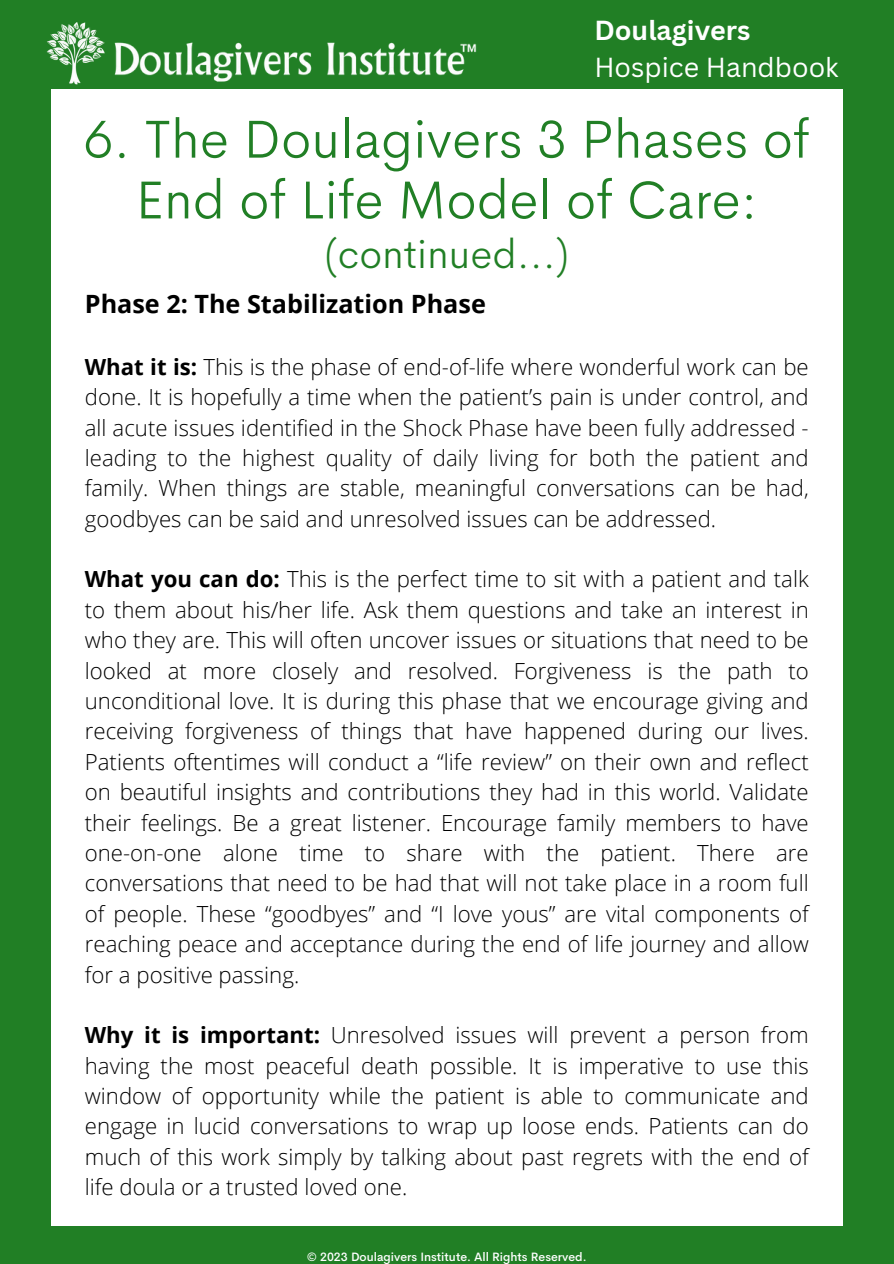
<style>
.page{position:relative;width:894px;height:1264px;background:#fff}
.page>*{position:absolute;margin:0;border:0;box-sizing:border-box;transform-origin:0 0}
.t1{font:300 54px/60.8px "Cerebri Sans";color:#217f25;text-align:center}
.t2{font:300 40.5px "Cerebri Sans";color:#217f25}
.t3{font:26.85px/36.6px "Canva Sans";color:#fff}
.t4{font:700 25.2px "Open Sans";color:#000}
.t5{font:300 22.2px/30.3px "Open Sans";color:#000;text-align:justify}
.t6{font:500 12px "Cerebri Sans";color:#fff}
.s1{font-weight:700}
</style>
<div class="page">
<div style="left:0;top:0;width:893px;height:1263px;background:#217f25"></div>
<div style="left:51px;top:89px;width:791px;height:1136px;background:#fff"></div>
<img style="left:46px;top:22px;width:59px;height:63px">
<img style="left:114px;top:42px;width:363px;height:40px">
<p class="t3" style="left:594px;top:11px;width:246px"><span class="s1">Doulagivers<br></span>Hospice Handbook</p>
<h4 class="t1" style="left:83px;top:108px;width:727px">6. The Doulagivers 3 Phases of<br>End of Life Model of Care:</h4>
<h4 class="t2" style="left:324px;top:227px;width:246px">(continued...)</h4>
<h3 class="t4" style="left:85px;top:286px;width:402px">Phase 2: The Stabilization Phase</h3>
<h1 class="t5" style="left:85px;top:351px;width:725px"><span class="s1">What it is:</span> This is the phase of end-of-life where wonderful work can be done. It is hopefully a time when the patient’s pain is under control, and all acute issues identified in the Shock Phase have been fully addressed - leading to the highest quality of daily living for both the patient and family. When things are stable, meaningful conversations can be had, goodbyes can be said and unresolved issues can be addressed.</h1>
<h2 class="t5" style="left:85px;top:563px;width:725px"><span class="s1">What you can do:</span> This is the perfect time to sit with a patient and talk to them about his/her life. Ask them questions and take an interest in who they are. This will often uncover issues or situations that need to be looked at more closely and resolved. Forgiveness is the path to unconditional love. It is during this phase that we encourage giving and receiving forgiveness of things that have happened during our lives.<br>Patients oftentimes will conduct a “life review” on their own and reflect on beautiful insights and contributions they had in this world. Validate their feelings. Be a great listener. Encourage family members to have one-on-one alone time to share with the patient. There are conversations that need to be had that will not take place in a room full of people. These “goodbyes” and “I love yous” are vital components of reaching peace and acceptance during the end of life journey and allow for a positive passing.</h2>
<h4 class="t5" style="left:85px;top:1019px;width:725px"><span class="s1">Why it is important:</span> Unresolved issues will prevent a person from having the most peaceful death possible. It is imperative to use this window of opportunity while the patient is able to communicate and engage in lucid conversations to wrap up loose ends. Patients can do much of this work simply by talking about past regrets with the end of life doula or a trusted loved one.</h4>
<p class="t6" style="left:306px;top:1248px;width:281px">© 2023 Doulagivers Institute. All Rights Reserved.</p>
</div>
